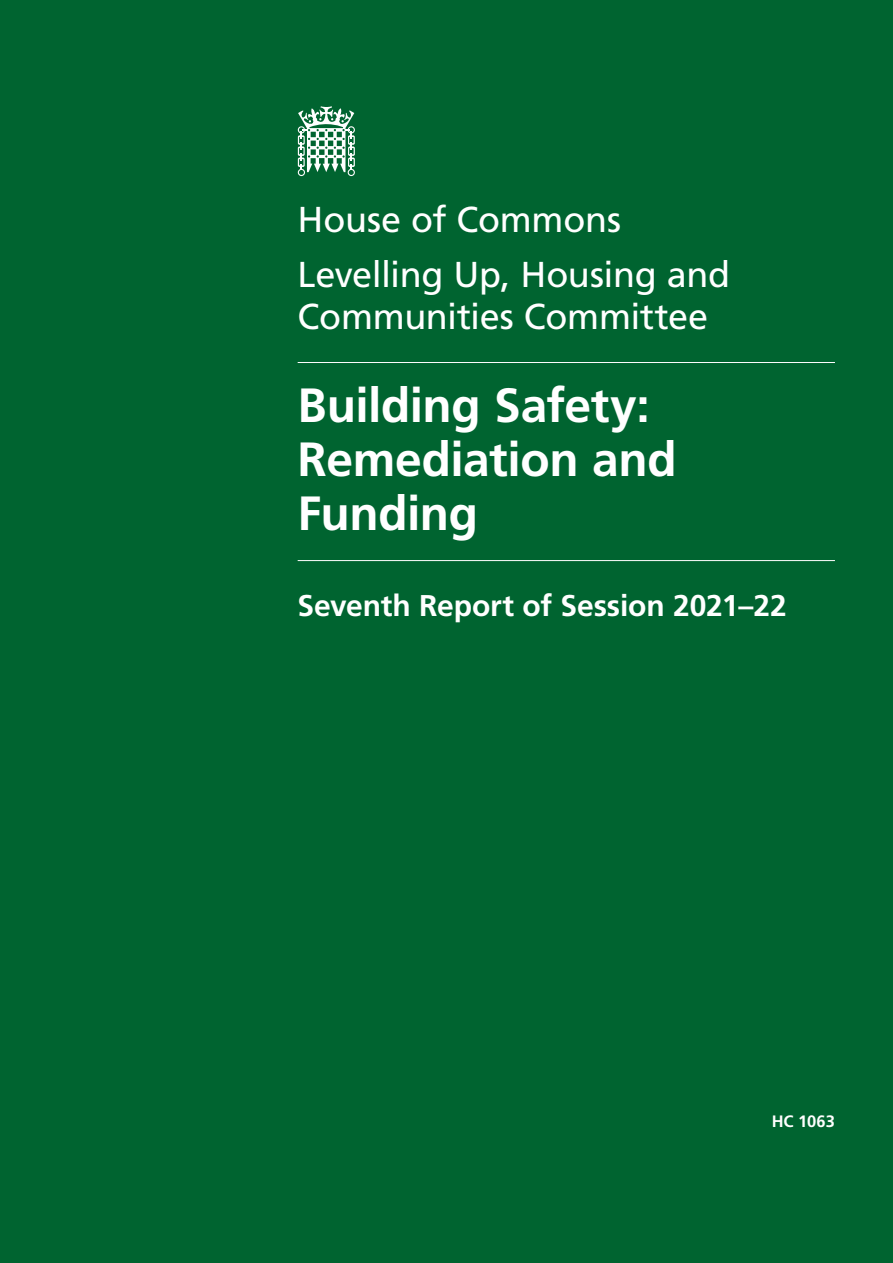
<style>
.page{position:relative;width:893px;height:1263px;background:#006430}
.page>*{position:absolute;margin:0;border:0;box-sizing:border-box;transform-origin:0 0}
.t1{font:700 48px/54px "Frutiger LT Std";letter-spacing:-.01em;color:#fff}
.t2{font:36px/55.5px "Frutiger LT Std";letter-spacing:-.01em;color:#fff}
.t3{font:700 30px "Frutiger LT Std";letter-spacing:-.005em;color:#fff}
.t4{font:700 16.5px "Frutiger LT Std";color:#fff}
</style>
<div class="page">
<svg style="left:298px;top:106px;width:57px;height:70px"></svg>
<hr style="left:298px;top:362px;width:537px;height:1px;background:#fff">
<hr style="left:298px;top:560px;width:537px;height:1px;background:#fff">
<p class="t2" style="left:298px;top:192px;width:434px">House of Commons<br>Levelling Up, Housing and</p>
<p class="t2" style="left:298px;top:289px;width:412px">Communities Committee</p>
<h1 class="t1" style="left:298px;top:379px;width:380px">Building Safety:<br>Remediation and<br>Funding</h1>
<p class="t3" style="left:298px;top:588px;width:491px">Seventh Report of Session 2021–22</p>
<p class="t4" style="left:772px;top:1111px;width:65px">HC 1063</p>
</div>
